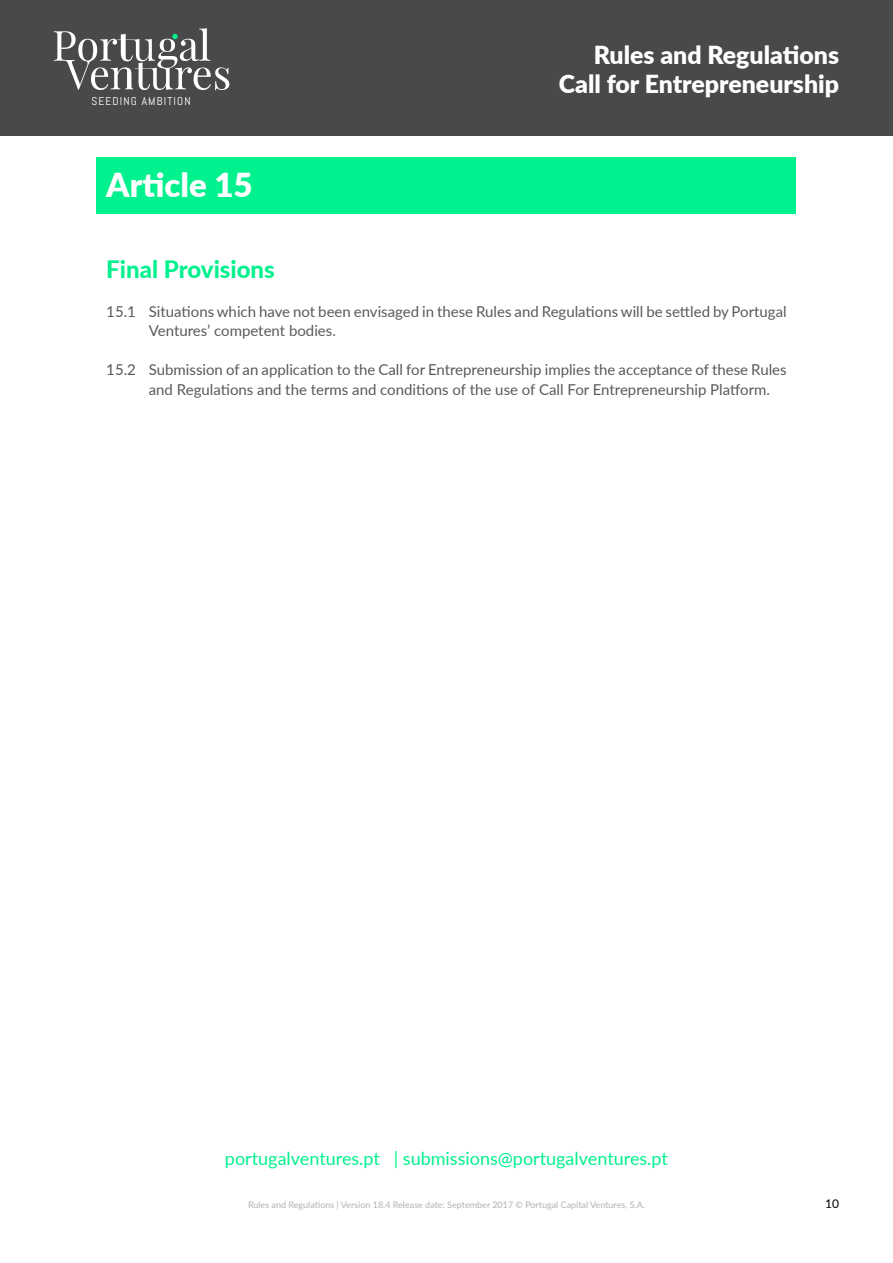
<style>
.page{position:relative;width:893px;height:1263px;background:#fff}
.page>*{position:absolute;margin:0;border:0;box-sizing:border-box;transform-origin:0 0}
.t1{font:900 33px "Lato";color:#fff}
.t2{font:900 24.9px/29.8px "Lato";color:#fff;text-align:right}
.t3{font:800 24px "Lato";color:#00f18d}
.t4{font:18px "Lato";color:#00f18d}
.t5{font:15px/19.5px "Lato";color:#595959}
.t6{font:12px "Lato";color:#000}
.t7{font:11.4px "Abel";letter-spacing:.1em;color:#fff}
.t8{font:9px "Lato";color:#b3b2b2}
</style>
<div class="page">
<div style="left:1px;top:1px;width:892px;height:135px;background:#494949"></div>
<svg style="left:54px;top:28px;width:175px;height:62px"></svg>
<div style="left:97px;top:157px;width:699px;height:56px;background:#00f18d"></div>
<p class="t7" style="left:91px;top:94px;width:101px">SEEDING AMBITION</p>
<h1 class="t1" style="left:106px;top:160px;width:148px">Article 15</h1>
<h2 class="t2" style="left:559px;top:38px;width:282px">Rules and Regulations<br>Call for Entrepreneurship</h2>
<h3 class="t3" style="left:106px;top:251px;width:170px">Final Provisions</h3>
<p class="t5" style="left:149px;top:301px;width:639px;text-indent:-43px">15.1 Situations which have not been envisaged in these Rules and Regulations will be settled by Portugal<br>Ventures’ competent bodies.</p>
<p class="t5" style="left:149px;top:359px;width:639px;text-indent:-43px">15.2 Submission of an application to the Call for Entrepreneurship implies the acceptance of these Rules and Regulations and the terms and conditions of the use of Call For Entrepreneurship Platform.</p>
<p class="t4" style="left:225px;top:1145px;width:444px">portugalventures.pt | submissions@portugalventures.pt</p>
<p class="t8" style="left:248px;top:1198px;width:398px">Rules and Regulations | Version 18.4 Release date: September 2017 © Portugal Capital Ventures, S.A.</p>
<p class="t6" style="left:825px;top:1195px;width:15px">10</p>
</div>
